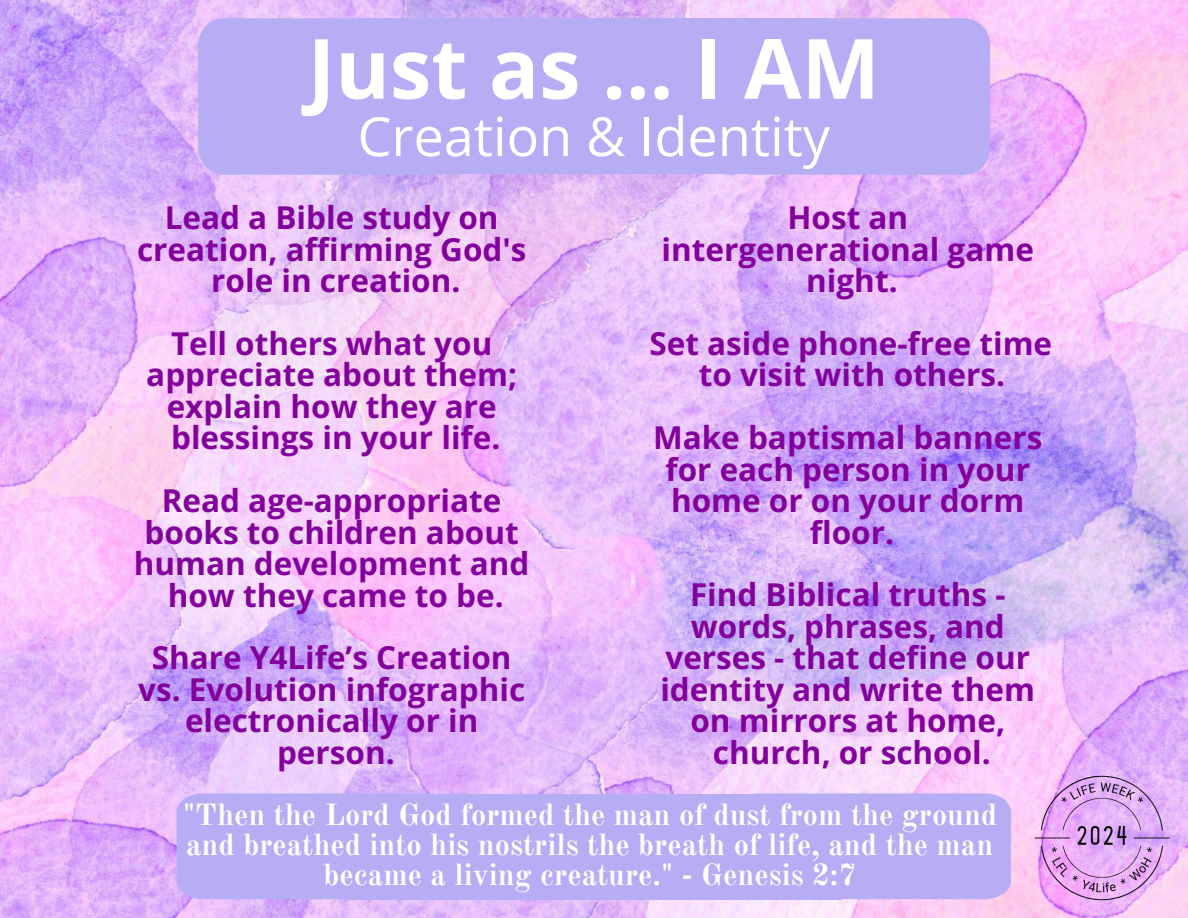
<style>
.page{position:relative;width:1188px;height:918px;background:#fff}
.page>*{position:absolute;margin:0;border:0;box-sizing:border-box;transform-origin:0 0}
.t1{font:700 83.25px "Open Sans";color:#fff}
.t2{font:54px "Open Sans";color:#fff}
.t3{font:700 31.5px/31.5px "Open Sans";color:#83009d;text-align:center}
.t4{font:700 30.4px/30.4px "Old Standard TT";color:#fff;text-align:center}
</style>
<div class="page">
<img style="left:0;top:0;width:1188px;height:918px">
<div style="left:359px;top:19px;width:469px;height:155px;background:#b7adf4"></div>
<div style="left:198px;top:18px;width:263px;height:157px;background:#b7adf4"></div>
<div style="left:727px;top:18px;width:263px;height:157px;background:#b7adf4"></div>
<div style="left:347px;top:794px;width:495px;height:105px;background:#b7adf4"></div>
<div style="left:177px;top:793px;width:276px;height:106px;background:#b7adf4"></div>
<div style="left:734px;top:793px;width:256px;height:106px;background:#b7adf4"></div>
<img style="left:990px;top:726px;width:198px;height:192px">
<p class="t1" style="left:308px;top:10px;width:574px">Just as ... I AM</p>
<p class="t2" style="left:357px;top:98px;width:474px">Creation &amp; Identity</p>
<p class="t3" style="left:137px;top:201px;width:391px">Lead a Bible study on creation, affirming God's role in creation.</p>
<p class="t3" style="left:662px;top:201px;width:374px">Host an intergenerational game night.</p>
<p class="t3" style="left:146px;top:327px;width:372px">Tell others what you appreciate about them; explain how they are blessings in your life.</p>
<p class="t3" style="left:649px;top:327px;width:404px">Set aside phone-free time to visit with others.</p>
<p class="t3" style="left:653px;top:421px;width:391px">Make baptismal banners for each person in your home or on your dorm floor.</p>
<p class="t3" style="left:134px;top:484px;width:397px">Read age-appropriate books to children about human development and how they came to be.</p>
<p class="t3" style="left:660px;top:578px;width:376px">Find Biblical truths - words, phrases, and verses - that define our identity and write them on mirrors at home, church, or school.</p>
<p class="t3" style="left:138px;top:641px;width:389px">Share Y4Life’s Creation vs. Evolution infographic electronically or in person.</p>
<p class="t4" style="left:183px;top:801px;width:815px">"Then the Lord God formed the man of dust from the ground and breathed into his nostrils the breath of life, and the man became a living creature." - Genesis 2:7</p>
</div>
